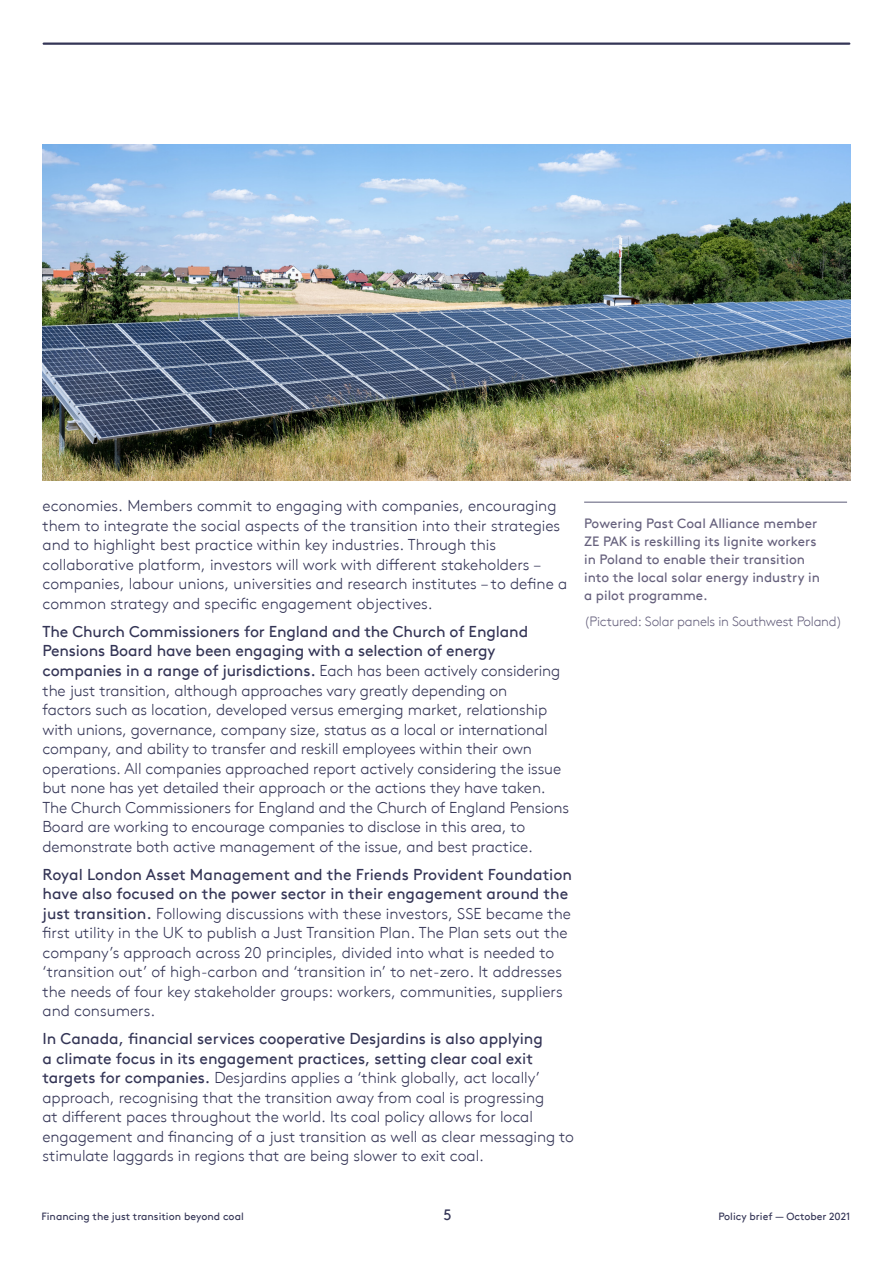
<style>
.page{position:relative;width:893px;height:1263px;background:#fff}
.page>*{position:absolute;margin:0;border:0;box-sizing:border-box;transform-origin:0 0}
.t1{font:300 15.75px/19.5px "Brown TT";letter-spacing:-.005em;color:#343556}
.t2{font:15px "Brown TT";color:#343556}
.t3{font:13.5px/18px "Brown TT";color:#66617d}
.t4{font:300 13.5px "Brown TT";letter-spacing:-.02em;color:#66617d}
.t5{font:10.5px "Brown TT";color:#343556}
.s1{font-weight:400}
</style>
<div class="page">
<hr style="left:44px;top:43px;width:805px;height:2px;background:#343556">
<img style="left:43px;top:145px;width:807px;height:335px">
<hr style="left:584px;top:502px;width:263px;height:1px;background:#5b5a76">
<p class="t1" style="left:43px;top:496px;width:526px">economies. Members commit to engaging with companies, encouraging them to integrate the social aspects of the transition into their strategies and to highlight best practice within key industries. Through this collaborative platform, investors will work with different stakeholders – companies, labour unions, universities and research institutes – to define a common strategy and specific engagement objectives.</p>
<p class="t1" style="left:43px;top:622px;width:528px"><span class="s1">The Church Commissioners for England and the Church of England Pensions Board have been engaging with a selection of energy companies in a range of jurisdictions.</span> Each has been actively considering the just transition, although approaches vary greatly depending on<br>factors such as location, developed versus emerging market, relationship with unions, governance, company size, status as a local or international company, and ability to transfer and reskill employees within their own operations. All companies approached report actively considering the issue but none has yet detailed their approach or the actions they have taken.<br>The Church Commissioners for England and the Church of England Pensions Board are working to encourage companies to disclose in this area, to demonstrate both active management of the issue, and best practice.</p>
<p class="t1" style="left:43px;top:864px;width:531px"><span class="s1">Royal London Asset Management and the Friends Provident Foundation have also focused on the power sector in their engagement around the just transition.</span> Following discussions with these investors, SSE became the first utility in the UK to publish a Just Transition Plan. The Plan sets out the company’s approach across 20 principles, divided into what is needed to ‘transition out’ of high-carbon and ‘transition in’ to net-zero. It addresses the needs of four key stakeholder groups: workers, communities, suppliers and consumers.</p>
<p class="t1" style="left:43px;top:1029px;width:533px"><span class="s1">In Canada, financial services cooperative Desjardins is also applying<br>a climate focus in its engagement practices, setting clear coal exit targets for companies.</span> Desjardins applies a ‘think globally, act locally’ approach, recognising that the transition away from coal is progressing<br>at different paces throughout the world. Its coal policy allows for local engagement and financing of a just transition as well as clear messaging to stimulate laggards in regions that are being slower to exit coal.</p>
<p class="t3" style="left:584px;top:514px;width:237px">Powering Past Coal Alliance member ZE PAK is reskilling its lignite workers in Poland to enable their transition into the local solar energy industry in a pilot programme.</p>
<p class="t4" style="left:584px;top:614px;width:259px">(Pictured: Solar panels in Southwest Poland)</p>
<p class="t5" style="left:41px;top:1210px;width:204px">Financing the just transition beyond coal</p>
<p class="t2" style="left:444px;top:1206px;width:10px">5</p>
<p class="t5" style="left:718px;top:1211px;width:133px">Policy brief — October 2021</p>
</div>
